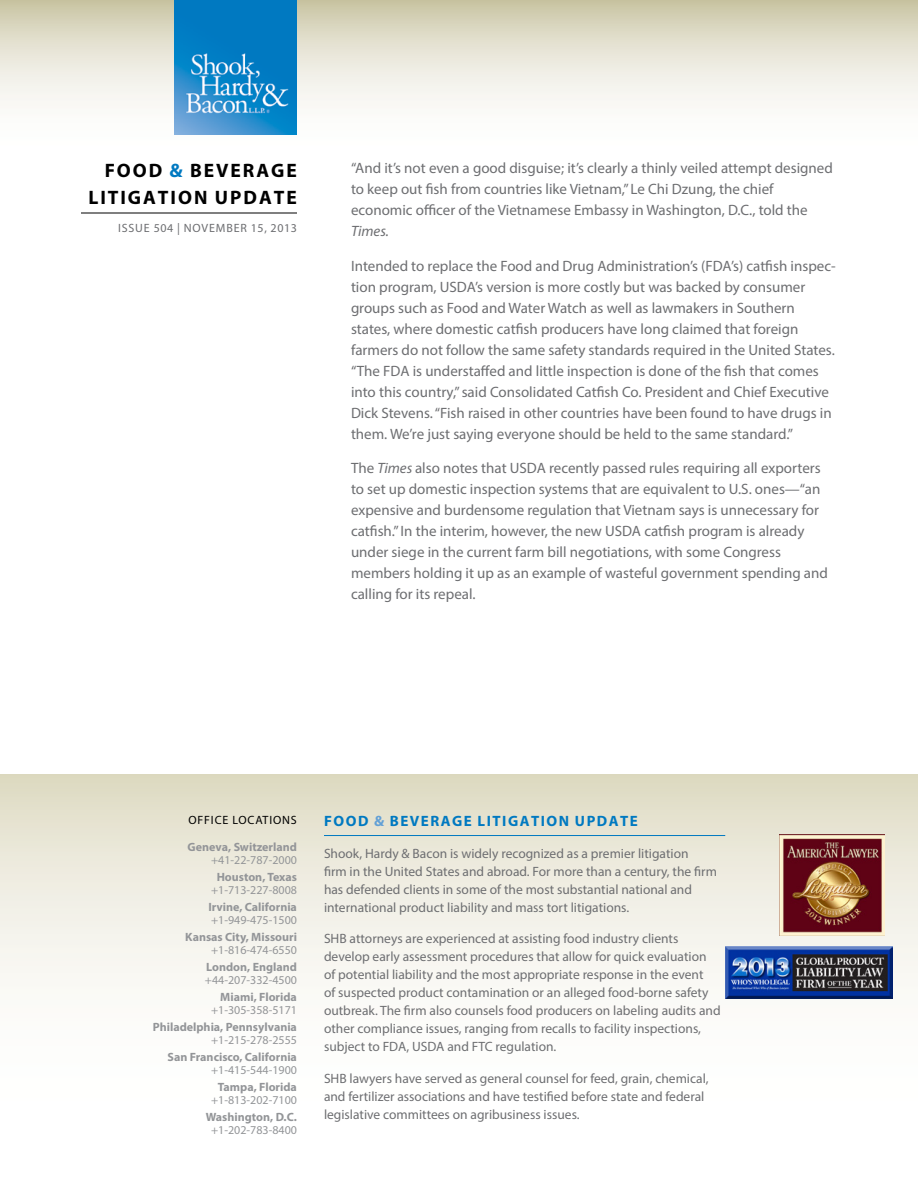
<style>
.page{position:relative;width:918px;height:1188px;background:#fff}
.page>*{position:absolute;margin:0;border:0;box-sizing:border-box;transform-origin:0 0}
.t1{font:700 19.5px/27px "Myriad Pro";letter-spacing:.1em;color:#000;text-align:right}
.Body{font:15px/21px "Myriad Pro";color:#6d6e71}
.t2{font:700 15px "Myriad Pro";letter-spacing:.1em;color:#0079c1}
.Body-2{font:13.5px/18px "Myriad Pro";color:#6d6e71}
.Body-3{font:700 12px/13.5px "Myriad Pro";color:#939598;text-align:right}
.Body-4{font:12px/13.5px "Myriad Pro";color:#939598;text-align:center}
.t3{font:12px "Myriad Pro";letter-spacing:.07em;color:#6d6e71}
.Body-5{font:12px "Myriad Pro";letter-spacing:.07em;color:#000}
.s1{color:#0079c1}
.s2{font-style:italic}
.s3{font-weight:400}
.s4{font-weight:700}
.s5{color:#63a0d6}
</style>
<div class="page">
<svg style="left:0;top:0;width:918px;height:135px"></svg>
<hr style="left:81px;top:213px;width:216px;height:1px;background:#000">
<img style="left:175px;top:0;width:122px;height:135px">
<div style="left:1px;top:774px;width:917px;height:414px;background:linear-gradient(to bottom,#e4e1cf,#fff)"></div>
<hr style="left:324px;top:835px;width:401px;height:1px;background:#0079c1">
<img style="left:780px;top:834px;width:105px;height:101px">
<img style="left:725px;top:946px;width:167px;height:52px">
<h1 class="t1" style="left:88px;top:156px;width:210px">FOOD <span class="s1">&amp;</span> BEVERAGE<br>LITIGATION UPDATE</h1>
<p class="t3" style="left:118px;top:221px;width:180px">ISSUE 504 | NOVEMBER 15, 2013</p>
<p class="Body" style="left:351px;top:157px;width:483px">“And it’s not even a good disguise; it’s clearly a thinly veiled attempt designed to keep out fish from countries like Vietnam,” Le Chi Dzung, the chief economic officer of the Vietnamese Embassy in Washington, D.C., told the <span class="s2">Times.</span></p>
<p class="Body" style="left:351px;top:255px;width:486px">Intended to replace the Food and Drug Administration’s (FDA’s) catfish inspec&shy;tion program, USDA’s version is more costly but was backed by consumer groups such as Food and Water Watch as well as lawmakers in Southern states, where domestic catfish producers have long claimed that foreign farmers do not follow the same safety standards required in the United States. “The FDA is understaffed and little inspection is done of the fish that comes into this country,” said Consolidated Catfish Co. President and Chief Executive Dick Stevens. “Fish raised in other countries have been found to have drugs in them. We’re just saying everyone should be held to the same standard.”</p>
<p class="Body" style="left:351px;top:457px;width:478px">The <span class="s2">Times</span> also notes that USDA recently passed rules requiring all exporters to set up domestic inspection systems that are equivalent to U.S. ones—“an expensive and burdensome regulation that Vietnam says is unnecessary for catfish.” In the interim, however, the new USDA catfish program is already under siege in the current farm bill negotiations, with some Congress members holding it up as an example of wasteful government spending and calling for its repeal.</p>
<p class="Body-5" style="left:188px;top:812px;width:110px">OFFICE LOCATIONS</p>
<p class="Body-3" style="left:188px;top:840px;width:111px">Geneva, Switzerland <span class="s3">+41-22-787-2000</span></p>
<p class="Body-4" style="left:211px;top:870px;width:87px"><span class="s4">Houston, Texas </span>+1-713-227-8008</p>
<p class="Body-3" style="left:208px;top:900px;width:90px;text-align:left">Irvine, California <span class="s3">+1-949-475-1500</span></p>
<p class="Body-3" style="left:185px;top:930px;width:113px">Kansas City, Missouri <span class="s3">+1-816-474-6550</span></p>
<p class="Body-4" style="left:205px;top:960px;width:94px;text-align:left"><span class="s4">London, England </span>+44-207-332-4500</p>
<p class="Body-4" style="left:211px;top:990px;width:87px;text-align:right"><span class="s4">Miami, Florida </span>+1-305-358-5171</p>
<p class="Body-3" style="left:153px;top:1020px;width:146px">Philadelphia, Pennsylvania <span class="s3">+1-215-278-2555</span></p>
<p class="Body-3" style="left:167px;top:1050px;width:131px">San Francisco, California <span class="s3">+1-415-544-1900</span></p>
<p class="Body-4" style="left:211px;top:1080px;width:87px"><span class="s4">Tampa, Florida </span>+1-813-202-7100</p>
<p class="Body-3" style="left:206px;top:1110px;width:93px;text-align:center">Washington, D.C. <span class="s3">+1-202-783-8400</span></p>
<p class="t2" style="left:324px;top:811px;width:315px">FOOD <span class="s5">&amp;</span> BEVERAGE LITIGATION UPDATE</p>
<p class="Body-2" style="left:324px;top:844px;width:394px">Shook, Hardy &amp; Bacon is widely recognized as a premier litigation<br>firm in the United States and abroad. For more than a century, the firm has defended clients in some of the most substantial national and international product liability and mass tort litigations.</p>
<p class="Body-2" style="left:324px;top:929px;width:398px">SHB attorneys are experienced at assisting food industry clients develop early assessment procedures that allow for quick evaluation of potential liability and the most appropriate response in the event<br>of suspected product contamination or an alleged food-borne safety outbreak. The firm also counsels food producers on labeling audits and other compliance issues, ranging from recalls to facility inspections, subject to FDA, USDA and FTC regulation.</p>
<p class="Body-2" style="left:324px;top:1069px;width:386px">SHB lawyers have served as general counsel for feed, grain, chemical, and fertilizer associations and have testified before state and federal legislative committees on agribusiness issues.</p>
</div>
